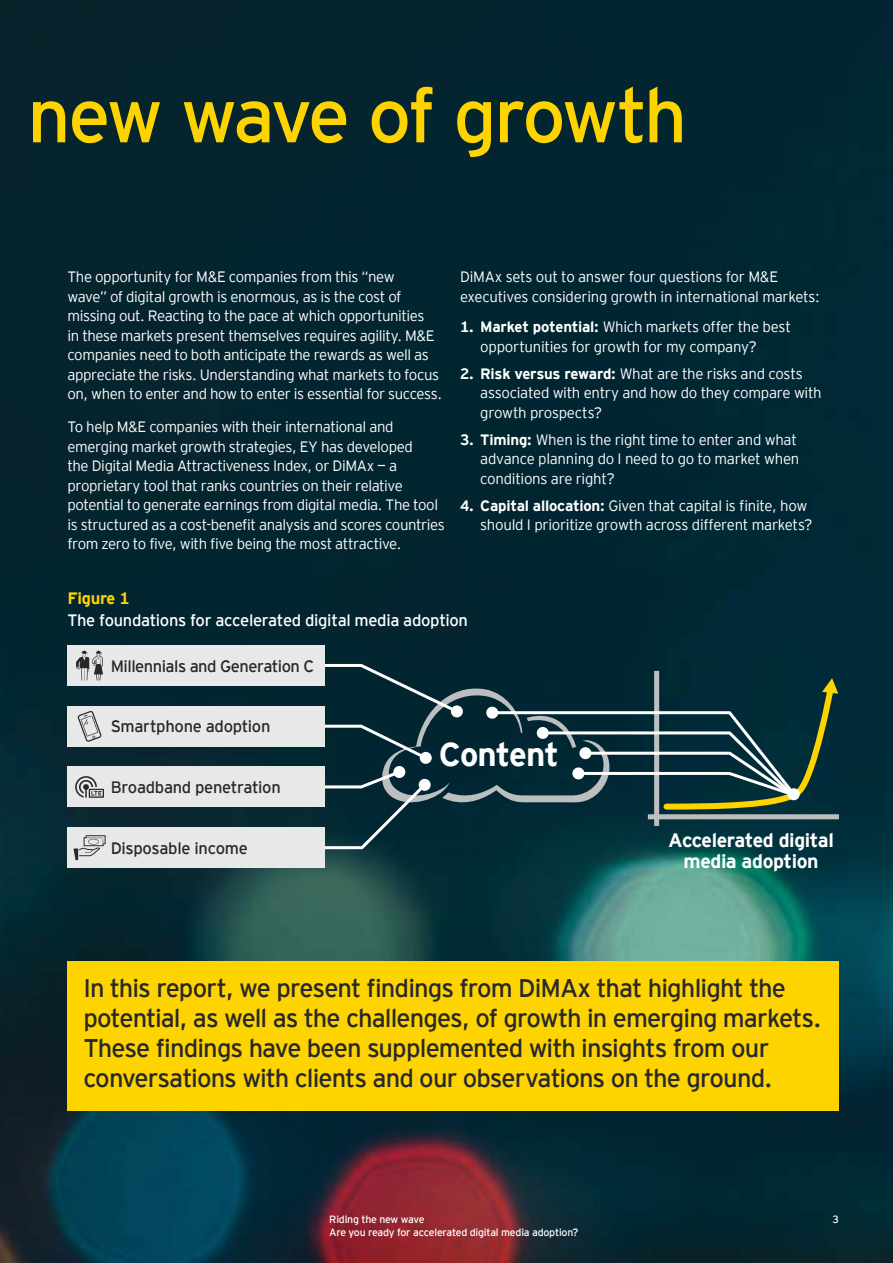
<style>
.page{position:relative;width:893px;height:1263px;background:#fff}
.page>*{position:absolute;margin:0;border:0;box-sizing:border-box;transform-origin:0 0}
.t1{font:76.5px "EY Interstate";letter-spacing:-.05em;color:#fed400}
.t2{font:700 33px "EY Interstate";letter-spacing:-.03em;color:#fff}
.t3{font:25.5px/30px "EY Interstate";letter-spacing:-.035em;color:#282829}
.t4{font:700 19.5px/21px "EY Interstate";letter-spacing:-.02em;color:#fff;text-align:center}
.t5{font:16.5px "EY Interstate";letter-spacing:-.02em;color:#282829}
.t6{font:16.5px "EY Interstate";letter-spacing:-.02em;color:#fff}
.t7{font:700 16.5px "EY Interstate";letter-spacing:-.02em;color:#fed400}
.t8{font:300 15px/19.5px "EY Interstate";letter-spacing:-.03em;color:#fff}
.t9{font:10.5px/12.8px "EY Interstate";letter-spacing:-.02em;color:#fff}
.s1{font-weight:700}
</style>
<div class="page">
<img style="left:0;top:0;width:893px;height:1263px">
<div style="left:67px;top:961px;width:772px;height:150px;background:#fed400"></div>
<svg style="left:319px;top:662px;width:520px;height:189px;background:#1a3e45"></svg>
<div style="left:537px;top:727px;width:12px;height:12px;background:#fff;border-radius:50%"></div>
<div style="left:67px;top:645px;width:258px;height:41px;background:#e7e8e8"></div>
<svg style="left:76px;top:650px;width:27px;height:30px"></svg>
<div style="left:67px;top:827px;width:258px;height:41px;background:#e7e8e8"></div>
<svg style="left:73px;top:835px;width:33px;height:25px"></svg>
<div style="left:67px;top:767px;width:258px;height:40px;background:#e7e8e8"></div>
<svg style="left:75px;top:776px;width:29px;height:22px"></svg>
<div style="left:67px;top:706px;width:258px;height:40px;background:#e7e8e8"></div>
<svg style="left:78px;top:711px;width:23px;height:31px"></svg>
<h1 class="t1" style="left:27px;top:69px;width:662px">new wave of growth</h1>
<p class="t8" style="left:67px;top:267px;width:376px">The opportunity for M&amp;E companies from this “new<br>wave” of digital growth is enormous, as is the cost of missing out. Reacting to the pace at which opportunities<br>in these markets present themselves requires agility. M&amp;E companies need to both anticipate the rewards as well as appreciate the risks. Understanding what markets to focus on, when to enter and how to enter is essential for success.</p>
<p class="t8" style="left:67px;top:417px;width:379px">To help M&amp;E companies with their international and emerging market growth strategies, EY has developed<br>the Digital Media Attractiveness Index, or DiMAx — a proprietary tool that ranks countries on their relative potential to generate earnings from digital media. The tool is structured as a cost-benefit analysis and scores countries from zero to five, with five being the most attractive.</p>
<p class="t8" style="left:460px;top:267px;width:361px">DiMAx sets out to answer four questions for M&amp;E executives considering growth in international markets:</p>
<p class="t8" style="left:480px;top:317px;width:312px;text-indent:-20px"><span class="s1">1. Market potential:</span> Which markets offer the best opportunities for growth for my company?</p>
<p class="t8" style="left:480px;top:364px;width:343px;text-indent:-20px"><span class="s1">2. Risk versus reward:</span> What are the risks and costs associated with entry and how do they compare with growth prospects?</p>
<p class="t8" style="left:480px;top:430px;width:321px;text-indent:-20px"><span class="s1">3. Timing:</span> When is the right time to enter and what advance planning do I need to go to market when conditions are right?</p>
<p class="t8" style="left:480px;top:496px;width:334px;text-indent:-20px"><span class="s1">4. Capital allocation:</span> Given that capital is finite, how should I prioritize growth across different markets?</p>
<p class="t7" style="left:67px;top:589px;width:64px">Figure 1</p>
<p class="t6" style="left:67px;top:610px;width:402px">The foundations for accelerated digital media adoption</p>
<p class="t5" style="left:111px;top:656px;width:205px">Millennials and Generation C</p>
<p class="t5" style="left:111px;top:716px;width:161px">Smartphone adoption</p>
<p class="t5" style="left:111px;top:777px;width:172px">Broadband penetration</p>
<p class="t5" style="left:111px;top:838px;width:139px">Disposable income</p>
<h2 class="t2" style="left:439px;top:735px;width:122px">Content</h2>
<h3 class="t4" style="left:668px;top:829px;width:167px">Accelerated digital media adoption</h3>
<p class="t3" style="left:83px;top:973px;width:739px">In this report, we present findings from DiMAx that highlight the potential, as well as the challenges, of growth in emerging markets.<br>These findings have been supplemented with insights from our conversations with clients and our observations on the ground.</p>
<p class="t9" style="left:329px;top:1213px;width:251px">Riding the new wave<br>Are you ready for accelerated digital media adoption?</p>
<p class="t9" style="left:832px;top:1213px;width:8px">3</p>
</div>
